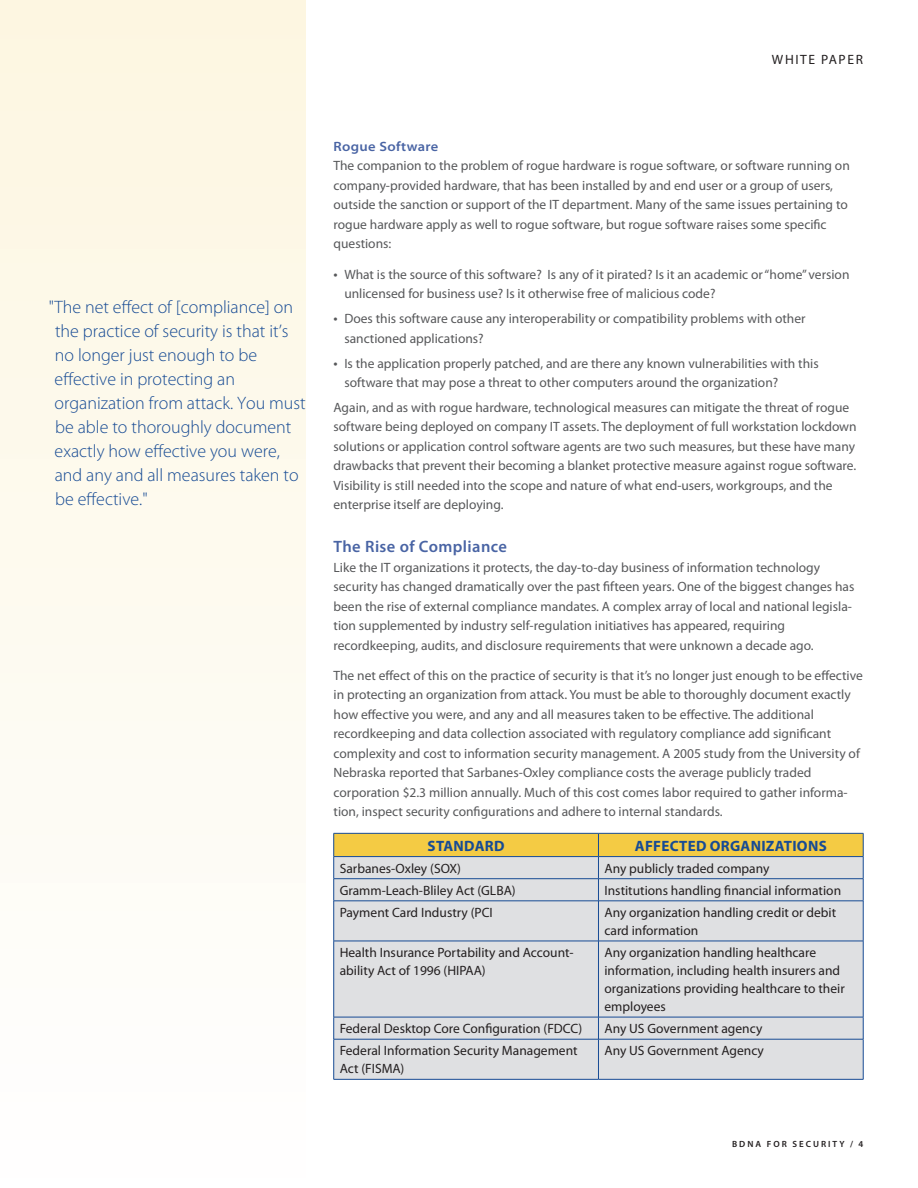
<style>
.page{position:relative;width:918px;height:1188px;background:#fff}
.page>*{position:absolute;margin:0;border:0;box-sizing:border-box;transform-origin:0 0}
._3e_PullQuote{font:300 18px/24px "Myriad Pro";color:#174b94}
._2a_Subhead1{font:600 16.5px "Myriad Pro";letter-spacing:.025em;color:#4964a4}
._5b_Table_Head{font:700 15px "Myriad Pro";letter-spacing:.02em;color:#174b94}
._3a_Body{font:13.5px/19.5px "Myriad Pro";color:#57585a}
._5d_Table_Body{font:13.5px/18px "Myriad Pro";color:#231f20}
._3b_Body_Bullet1{font:13.5px/19.5px "Myriad Pro";color:#57585a}
._4b_Sidebar_Body{font:13.5px "Myriad Pro";color:#231f20}
._2b_Subhead2{font:600 semi-expanded 13.5px "Myriad Pro";letter-spacing:.025em;color:#4964a4}
._5d_Table_Body-2{font:13.5px "Myriad Pro";letter-spacing:.12em;color:#231f20}
.t1{font:600 9px "Myriad Pro";letter-spacing:.22em;color:#231f20}
.s1{font-size:15px}
</style>
<div class="page">
<div style="left:0;top:0;width:306px;height:1188px;background:linear-gradient(to bottom,#fdf6e0,#fefefe)"></div>
<div style="left:334px;top:902px;width:529px;height:177px;background:#dfe0e2"></div>
<hr style="left:334px;top:901px;width:264px;height:1px;background:#174b94">
<hr style="left:333px;top:901px;width:1px;height:40px;background:#174b94">
<hr style="left:598px;top:901px;width:265px;height:1px;background:#174b94">
<hr style="left:598px;top:901px;width:1px;height:40px;background:#174b94">
<hr style="left:863px;top:901px;width:1px;height:40px;background:#174b94">
<hr style="left:334px;top:941px;width:264px;height:1px;background:#174b94">
<hr style="left:333px;top:941px;width:1px;height:76px;background:#174b94">
<hr style="left:598px;top:941px;width:265px;height:1px;background:#174b94">
<hr style="left:598px;top:941px;width:1px;height:76px;background:#174b94">
<hr style="left:863px;top:941px;width:1px;height:76px;background:#174b94">
<hr style="left:334px;top:1017px;width:264px;height:1px;background:#174b94">
<svg style="left:333px;top:1017px;width:1px;height:22px"></svg>
<hr style="left:598px;top:1017px;width:265px;height:1px;background:#174b94">
<svg style="left:598px;top:1017px;width:1px;height:22px"></svg>
<svg style="left:863px;top:1017px;width:1px;height:22px"></svg>
<hr style="left:334px;top:1039px;width:264px;height:1px;background:#174b94">
<hr style="left:333px;top:1039px;width:1px;height:40px;background:#174b94">
<hr style="left:598px;top:1039px;width:265px;height:1px;background:#174b94">
<hr style="left:598px;top:1039px;width:1px;height:40px;background:#174b94">
<hr style="left:863px;top:1039px;width:1px;height:40px;background:#174b94">
<hr style="left:334px;top:1079px;width:264px;height:1px;background:#174b94">
<hr style="left:598px;top:1079px;width:265px;height:1px;background:#174b94">
<svg style="left:333px;top:833px;width:531px;height:68px;background:#ddd2aa"></svg>
<hr style="left:334px;top:856px;width:264px;height:1px;background:#174b94">
<hr style="left:598px;top:856px;width:265px;height:1px;background:#174b94">
<p class="_5d_Table_Body-2" style="left:772px;top:51px;width:92px">WHITE PAPER</p>
<p class="_3e_PullQuote" style="left:55px;top:295px;width:253px;text-indent:-6px">"The net effect of [compliance] on the practice of security is that it’s no longer just enough to be effective in protecting an organization from attack. You must be able to thoroughly document exactly how effective you were, and any and all measures taken to be effective."</p>
<p class="_2b_Subhead2" style="left:334px;top:139px;width:106px">Rogue Software</p>
<p class="_3a_Body" style="left:334px;top:156px;width:518px">The companion to the problem of rogue hardware is rogue software, or software running on company-provided hardware, that has been installed by and end user or a group of users, outside the sanction or support of the IT department. Many of the same issues pertaining to rogue hardware apply as well to rogue software, but rogue software raises some specific questions:</p>
<p class="_3b_Body_Bullet1" style="left:344px;top:264px;width:507px;text-indent:-11px"><span class="s1">•</span> What is the source of this software? Is any of it pirated? Is it an academic or “home” version unlicensed for business use? Is it otherwise free of malicious code?</p>
<p class="_3b_Body_Bullet1" style="left:344px;top:309px;width:463px;text-indent:-11px"><span class="s1">•</span> Does this software cause any interoperability or compatibility problems with other sanctioned applications?</p>
<p class="_3b_Body_Bullet1" style="left:344px;top:353px;width:476px;text-indent:-11px"><span class="s1">•</span> Is the application properly patched, and are there any known vulnerabilities with this software that may pose a threat to other computers around the organization?</p>
<p class="_3a_Body" style="left:334px;top:397px;width:525px">Again, and as with rogue hardware, technological measures can mitigate the threat of rogue software being deployed on company IT assets. The deployment of full workstation lockdown solutions or application control software agents are two such measures, but these have many drawbacks that prevent their becoming a blanket protective measure against rogue software.<br>Visibility is still needed into the scope and nature of what end-users, workgroups, and the enterprise itself are deploying.</p>
<p class="_2a_Subhead1" style="left:334px;top:536px;width:175px">The Rise of Compliance</p>
<p class="_3a_Body" style="left:334px;top:557px;width:522px">Like the IT organizations it protects, the day-to-day business of information technology security has changed dramatically over the past fifteen years. One of the biggest changes has been the rise of external compliance mandates. A complex array of local and national legisla&shy;tion supplemented by industry self-regulation initiatives has appeared, requiring recordkeeping, audits, and disclosure requirements that were unknown a decade ago.</p>
<p class="_3a_Body" style="left:334px;top:665px;width:531px">The net effect of this on the practice of security is that it’s no longer just enough to be effective in protecting an organization from attack. You must be able to thoroughly document exactly how effective you were, and any and all measures taken to be effective. The additional recordkeeping and data collection associated with regulatory compliance add significant complexity and cost to information security management. A 2005 study from the University of Nebraska reported that Sarbanes-Oxley compliance costs the average publicly traded corporation $2.3 million annually. Much of this cost comes labor required to gather informa&shy;tion, inspect security configurations and adhere to internal standards.</p>
<p class="_5b_Table_Head" style="left:428px;top:836px;width:78px">STANDARD</p>
<p class="_5b_Table_Head" style="left:635px;top:836px;width:193px">AFFECTED ORGANIZATIONS</p>
<p class="_5d_Table_Body" style="left:340px;top:859px;width:123px">Sarbanes-Oxley (SOX)</p>
<p class="_4b_Sidebar_Body" style="left:604px;top:860px;width:167px">Any publicly traded company</p>
<p class="_5d_Table_Body" style="left:340px;top:881px;width:177px">Gramm-Leach-Bliley Act (GLBA)</p>
<p class="_5d_Table_Body" style="left:604px;top:881px;width:238px">Institutions handling financial information</p>
<p class="_5d_Table_Body" style="left:340px;top:903px;width:155px">Payment Card Industry (PCI</p>
<p class="_5d_Table_Body" style="left:604px;top:903px;width:233px">Any organization handling credit or debit card information</p>
<p class="_5d_Table_Body" style="left:340px;top:943px;width:235px">Health Insurance Portability and Account&shy;ability Act of 1996 (HIPAA)</p>
<p class="_5d_Table_Body" style="left:604px;top:943px;width:242px">Any organization handling healthcare information, including health insurers and organizations providing healthcare to their employees</p>
<p class="_5d_Table_Body" style="left:340px;top:1019px;width:244px">Federal Desktop Core Configuration (FDCC)</p>
<p class="_5d_Table_Body" style="left:604px;top:1019px;width:159px">Any US Government agency</p>
<p class="_5d_Table_Body" style="left:340px;top:1042px;width:239px">Federal Information Security Management<br>Act (FISMA)</p>
<p class="_5d_Table_Body" style="left:604px;top:1042px;width:161px">Any US Government Agency</p>
<p class="t1" style="left:732px;top:1138px;width:133px">BDNA FOR SECURITY / 4</p>
</div>
